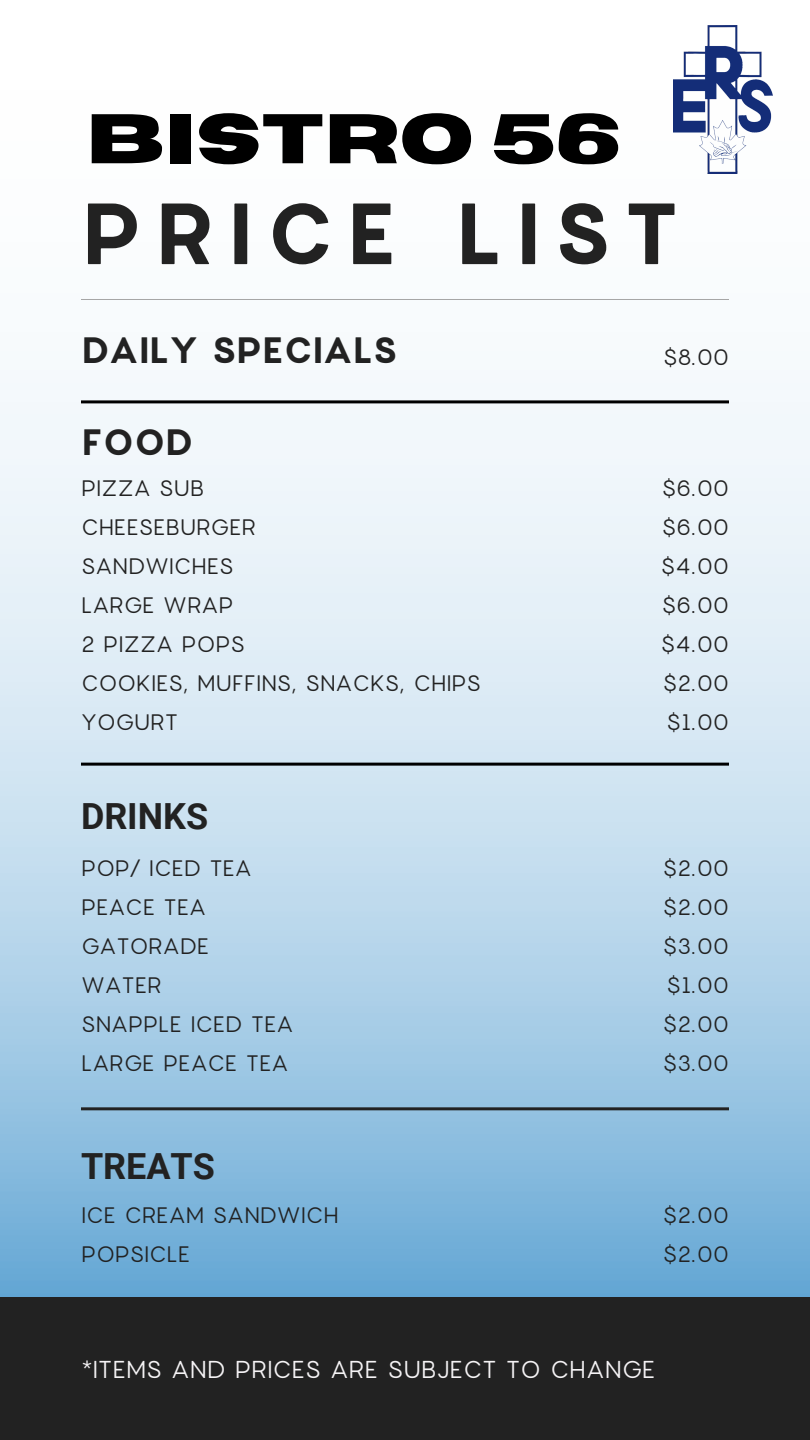
<style>
.page{position:relative;width:810px;height:1440px;background:#fff}
.page>*{position:absolute;margin:0;border:0;box-sizing:border-box;transform-origin:0 0}
.t1{font:700 85px "Charlevoix Pro";letter-spacing:.15em;color:#222}
.t2{font:700 70px "Horizon";color:#000}
.t3{font:700 36px "Charlevoix Pro";color:#222}
.t4{font:700 36px "Roboto";color:#222}
.t5{font:24px "Charlevoix Pro";color:#f5f3f5}
.t6{font:22px "Charlevoix Pro";color:#222}
</style>
<div class="page">
<img style="left:0;top:25px;width:810px;height:1273px">
<div style="left:0;top:1298px;width:810px;height:142px;background:#222"></div>
<hr style="left:81px;top:299px;width:648px;height:1px;background:#a6a6a6">
<hr style="left:81px;top:400px;width:648px;height:3px;background:#000">
<hr style="left:81px;top:1107px;width:648px;height:3px;background:#222">
<img style="left:673px;top:26px;width:100px;height:148px">
<hr style="left:81px;top:763px;width:648px;height:3px;background:#000">
<p class="t2" style="left:86px;top:105px;width:536px">BISTRO 56</p>
<h1 class="t1" style="left:81px;top:180px;width:599px">PRICE LIST</h1>
<h2 class="t3" style="left:81px;top:327px;width:318px">DAILY SPECIALS</h2>
<h3 class="t3" style="left:81px;top:419px;width:113px">FOOD</h3>
<p class="t6" style="left:81px;top:474px;width:125px">PIZZA SUB</p>
<p class="t6" style="left:81px;top:513px;width:177px">CHEESEBURGER</p>
<p class="t6" style="left:81px;top:552px;width:154px">SANDWICHES</p>
<p class="t6" style="left:81px;top:591px;width:154px">LARGE WRAP</p>
<p class="t6" style="left:81px;top:630px;width:165px">2 PIZZA POPS</p>
<p class="t6" style="left:81px;top:669px;width:401px">COOKIES, MUFFINS, SNACKS, CHIPS</p>
<p class="t6" style="left:81px;top:708px;width:99px">YOGURT</p>
<p class="t4" style="left:81px;top:796px;width:129px">DRINKS</p>
<p class="t6" style="left:81px;top:854px;width:172px">POP/ ICED TEA</p>
<p class="t6" style="left:81px;top:893px;width:127px">PEACE TEA</p>
<p class="t6" style="left:81px;top:932px;width:130px">GATORADE</p>
<p class="t6" style="left:81px;top:971px;width:82px">WATER</p>
<p class="t6" style="left:81px;top:1010px;width:214px">SNAPPLE ICED TEA</p>
<p class="t6" style="left:81px;top:1049px;width:209px">LARGE PEACE TEA</p>
<p class="t4" style="left:81px;top:1146px;width:135px">TREATS</p>
<h3 class="t6" style="left:81px;top:1201px;width:259px">ICE CREAM SANDWICH</h3>
<p class="t6" style="left:81px;top:1240px;width:111px">POPSICLE</p>
<h3 class="t6" style="left:663px;top:343px;width:67px">$8.00</h3>
<p class="t6" style="left:662px;top:474px;width:69px">$6.00</p>
<p class="t6" style="left:662px;top:513px;width:69px">$6.00</p>
<p class="t6" style="left:661px;top:552px;width:70px">$4.00</p>
<p class="t6" style="left:662px;top:591px;width:69px">$6.00</p>
<p class="t6" style="left:661px;top:630px;width:70px">$4.00</p>
<p class="t6" style="left:663px;top:669px;width:68px">$2.00</p>
<p class="t6" style="left:667px;top:708px;width:64px">$1.00</p>
<p class="t6" style="left:663px;top:854px;width:68px">$2.00</p>
<h3 class="t6" style="left:663px;top:893px;width:68px">$2.00</h3>
<p class="t6" style="left:663px;top:932px;width:68px">$3.00</p>
<p class="t6" style="left:667px;top:971px;width:64px">$1.00</p>
<p class="t6" style="left:663px;top:1010px;width:68px">$2.00</p>
<p class="t6" style="left:663px;top:1049px;width:68px">$3.00</p>
<p class="t6" style="left:663px;top:1201px;width:68px">$2.00</p>
<p class="t6" style="left:663px;top:1240px;width:68px">$2.00</p>
<p class="t5" style="left:81px;top:1354px;width:576px">*ITEMS AND PRICES ARE SUBJECT TO CHANGE</p>
</div>
